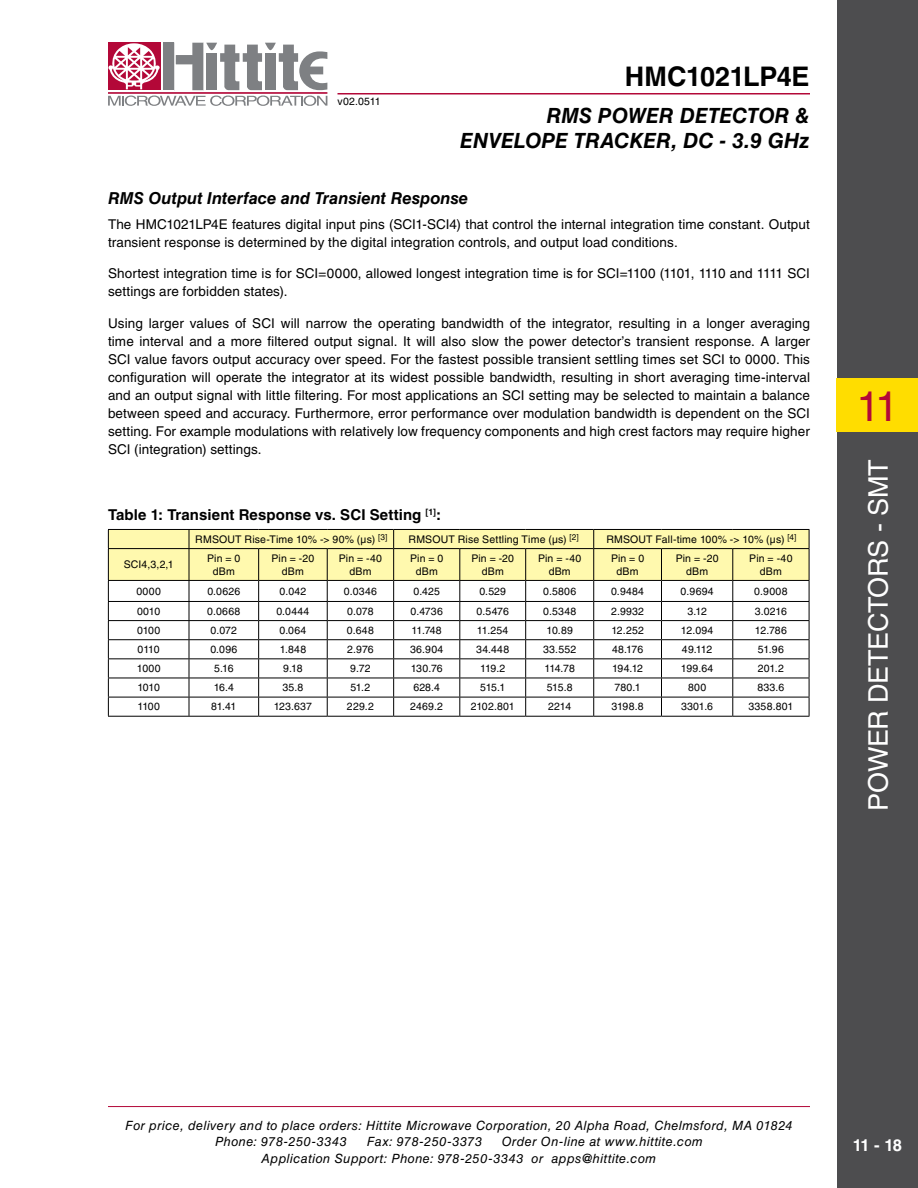
<style>
.page{position:relative;width:918px;height:1188px;background:#fff}
.page>*{position:absolute;margin:0;border:0;box-sizing:border-box;transform-origin:0 0}
.t1{font:42px "Helvetica LT Std";color:#b30838}
.t2{font:27px "Helvetica LT Std";letter-spacing:-.015em;color:#fff}
.t3{font:700 27px "Helvetica LT Std";letter-spacing:-.01em;color:#000}
.t4{font:italic 700 21px/25.2px "Helvetica LT Std";letter-spacing:-.005em;color:#000;text-align:right}
.t5{font:italic 700 16.5px "Helvetica LT Std";color:#000}
.t6{font:700 16.5px "Helvetica LT Std";color:#fff}
.t7{font:700 15px "Helvetica LT Std";letter-spacing:.005em;color:#000}
.t8{font:13.5px/18px "Helvetica LT Std";letter-spacing:.005em;color:#000}
.t9{font:italic 12.75px/16.5px "Helvetica LT Std";letter-spacing:.035em;color:#000}
.t10{font:10.5px/13.5px "Helvetica LT Std";letter-spacing:.015em;color:#000;text-align:center}
</style>
<div class="page">
<div style="left:837px;top:0;width:81px;height:1188px;background:#4d4d4f"></div>
<div style="left:837px;top:378px;width:81px;height:54px;background:#fd0"></div>
<hr style="left:108px;top:1106px;width:702px;height:1px;background:#b30838">
<div style="left:163px;top:43px;width:11px;height:47px;background:#7e8083"></div>
<div style="left:108px;top:43px;width:52px;height:47px;background:#b30838"></div>
<hr style="left:108px;top:92px;width:219px;height:2px;background:#b30838">
<svg style="left:176px;top:43px;width:151px;height:47px"></svg>
<svg style="left:108px;top:96px;width:219px;height:10px"></svg>
<svg style="left:108px;top:43px;width:52px;height:46px"></svg>
<hr style="left:338px;top:93px;width:472px;height:1px;background:#b30838">
<svg style="left:108px;top:529px;width:702px;height:187px"></svg>
<hr style="left:108px;top:716px;width:81px;height:1px;background:#000">
<hr style="left:189px;top:716px;width:70px;height:1px;background:#000">
<hr style="left:259px;top:716px;width:68px;height:1px;background:#000">
<hr style="left:327px;top:716px;width:67px;height:1px;background:#000">
<hr style="left:394px;top:716px;width:66px;height:1px;background:#000">
<hr style="left:460px;top:716px;width:66px;height:1px;background:#000">
<hr style="left:526px;top:716px;width:68px;height:1px;background:#000">
<hr style="left:594px;top:716px;width:68px;height:1px;background:#000">
<hr style="left:662px;top:716px;width:71px;height:1px;background:#000">
<hr style="left:733px;top:716px;width:76px;height:1px;background:#000">
<p class="t10" style="left:338px;top:95px;width:44px">v02.0511</p>
<h2 class="t3" style="left:625px;top:60px;width:186px">HMC1021LP4E</h2>
<h3 class="t4" style="left:460px;top:103px;width:351px">RMS POWER DETECTOR &amp;<br>ENVELOPE TRACKER, DC - 3.9 GHz</h3>
<p class="t5" style="left:108px;top:188px;width:362px">RMS Output Interface and Transient Response</p>
<p class="t8" style="left:108px;top:215px;width:703px">The HMC1021LP4E features digital input pins (SCI1-SCI4) that control the internal integration time constant. Output transient response is determined by the digital integration controls, and output load conditions.</p>
<p class="t8" style="left:108px;top:265px;width:703px">Shortest integration time is for SCI=0000, allowed longest integration time is for SCI=1100 (1101, 1110 and 1111 SCI settings are forbidden states).</p>
<p class="t8" style="left:108px;top:314px;width:704px;text-align:justify">Using larger values of SC I will narrow the operating bandwidth of the integrator, resulting in a longer averaging time interval and a more filtered output signal. It will also slow the power detector’s transient response. A larger SC I value favors output accuracy over speed. For the fastest possible transient settling times set SC I to 0000. This configuration will operate the integrator at its widest possible bandwidth, resulting in short averaging time-interval and an output signal with little filtering. For most applications an SCI setting may be selected to maintain a balance between speed and accuracy. Furthermore, error performance over modulation bandwidth is dependent on the SC I setting. For example modulations with relatively low frequency components and high crest factors may require higher SCI (integration) settings.</p>
<p class="t7" style="left:108px;top:505px;width:335px">Table 1: Transient Response vs. SCI Setting <sup>[1]</sup>:</p>
<p class="t10" style="left:195px;top:532px;width:194px">RMSOUT Rise-Time 10% -&gt; 90% (µs) <sup>[3]</sup></p>
<p class="t10" style="left:409px;top:532px;width:172px">RMSOUT Rise Settling Time (µs) <sup>[2]</sup></p>
<p class="t10" style="left:606px;top:532px;width:192px">RMSOUT Fall-time 100% -&gt; 10% (µs) <sup>[4]</sup></p>
<p class="t10" style="left:124px;top:558px;width:51px">SCI4,3,2,1</p>
<p class="t10" style="left:207px;top:551px;width:35px">Pin = 0 dBm</p>
<p class="t10" style="left:272px;top:551px;width:44px">Pin = -20 dBm</p>
<p class="t10" style="left:339px;top:551px;width:45px">Pin = -40 dBm</p>
<p class="t10" style="left:410px;top:551px;width:35px">Pin = 0 dBm</p>
<p class="t10" style="left:471px;top:551px;width:44px">Pin = -20 dBm</p>
<p class="t10" style="left:538px;top:551px;width:45px">Pin = -40 dBm</p>
<p class="t10" style="left:611px;top:551px;width:35px">Pin = 0 dBm</p>
<p class="t10" style="left:676px;top:551px;width:44px">Pin = -20 dBm</p>
<p class="t10" style="left:749px;top:551px;width:45px">Pin = -40 dBm</p>
<p class="t10" style="left:136px;top:584px;width:26px">0000</p>
<p class="t10" style="left:207px;top:584px;width:34px">0.0626</p>
<p class="t10" style="left:280px;top:584px;width:28px">0.042</p>
<p class="t10" style="left:344px;top:584px;width:35px">0.0346</p>
<p class="t10" style="left:413px;top:584px;width:28px">0.425</p>
<p class="t10" style="left:479px;top:584px;width:28px">0.529</p>
<p class="t10" style="left:543px;top:584px;width:35px">0.5806</p>
<p class="t10" style="left:611px;top:584px;width:35px">0.9484</p>
<p class="t10" style="left:681px;top:584px;width:35px">0.9694</p>
<p class="t10" style="left:754px;top:584px;width:35px">0.9008</p>
<p class="t10" style="left:137px;top:604px;width:25px">0010</p>
<p class="t10" style="left:207px;top:604px;width:35px">0.0668</p>
<p class="t10" style="left:276px;top:604px;width:35px">0.0444</p>
<p class="t10" style="left:347px;top:604px;width:28px">0.078</p>
<p class="t10" style="left:411px;top:604px;width:34px">0.4736</p>
<p class="t10" style="left:477px;top:604px;width:34px">0.5476</p>
<p class="t10" style="left:543px;top:604px;width:35px">0.5348</p>
<p class="t10" style="left:611px;top:604px;width:35px">2.9932</p>
<p class="t10" style="left:687px;top:604px;width:21px">3.12</p>
<p class="t10" style="left:755px;top:604px;width:34px">3.0216</p>
<p class="t10" style="left:137px;top:623px;width:25px">0100</p>
<p class="t10" style="left:211px;top:623px;width:28px">0.072</p>
<p class="t10" style="left:279px;top:623px;width:29px">0.064</p>
<p class="t10" style="left:347px;top:623px;width:28px">0.648</p>
<p class="t10" style="left:412px;top:623px;width:32px">11.748</p>
<p class="t10" style="left:477px;top:623px;width:33px">11.254</p>
<p class="t10" style="left:546px;top:623px;width:28px">10.89</p>
<p class="t10" style="left:611px;top:623px;width:34px">12.252</p>
<p class="t10" style="left:681px;top:623px;width:34px">12.094</p>
<p class="t10" style="left:755px;top:623px;width:34px">12.786</p>
<p class="t10" style="left:138px;top:643px;width:24px">0110</p>
<p class="t10" style="left:210px;top:643px;width:28px">0.096</p>
<p class="t10" style="left:280px;top:643px;width:28px">1.848</p>
<p class="t10" style="left:347px;top:643px;width:28px">2.976</p>
<p class="t10" style="left:410px;top:643px;width:35px">36.904</p>
<p class="t10" style="left:476px;top:643px;width:35px">34.448</p>
<p class="t10" style="left:543px;top:643px;width:35px">33.552</p>
<p class="t10" style="left:612px;top:643px;width:33px">48.176</p>
<p class="t10" style="left:682px;top:643px;width:32px">49.112</p>
<p class="t10" style="left:758px;top:643px;width:27px">51.96</p>
<p class="t10" style="left:137px;top:662px;width:25px">1000</p>
<p class="t10" style="left:214px;top:662px;width:21px">5.16</p>
<p class="t10" style="left:283px;top:662px;width:21px">9.18</p>
<p class="t10" style="left:350px;top:662px;width:22px">9.72</p>
<p class="t10" style="left:411px;top:662px;width:33px">130.76</p>
<p class="t10" style="left:480px;top:662px;width:27px">119.2</p>
<p class="t10" style="left:544px;top:662px;width:32px">114.78</p>
<p class="t10" style="left:612px;top:662px;width:32px">194.12</p>
<p class="t10" style="left:681px;top:662px;width:34px">199.64</p>
<p class="t10" style="left:758px;top:662px;width:28px">201.2</p>
<p class="t10" style="left:137px;top:681px;width:24px">1010</p>
<p class="t10" style="left:214px;top:681px;width:22px">16.4</p>
<p class="t10" style="left:282px;top:681px;width:22px">35.8</p>
<p class="t10" style="left:350px;top:681px;width:21px">51.2</p>
<p class="t10" style="left:413px;top:681px;width:28px">628.4</p>
<p class="t10" style="left:480px;top:681px;width:26px">515.1</p>
<p class="t10" style="left:547px;top:681px;width:27px">515.8</p>
<p class="t10" style="left:615px;top:681px;width:27px">780.1</p>
<p class="t10" style="left:688px;top:681px;width:20px">800</p>
<p class="t10" style="left:757px;top:681px;width:28px">833.6</p>
<p class="t10" style="left:137px;top:700px;width:24px">1100</p>
<p class="t10" style="left:211px;top:700px;width:27px">81.41</p>
<p class="t10" style="left:274px;top:700px;width:40px">123.637</p>
<p class="t10" style="left:347px;top:700px;width:28px">229.2</p>
<p class="t10" style="left:410px;top:700px;width:34px">2469.2</p>
<p class="t10" style="left:471px;top:700px;width:46px">2102.801</p>
<p class="t10" style="left:548px;top:700px;width:24px">2214</p>
<p class="t10" style="left:612px;top:700px;width:34px">3198.8</p>
<p class="t10" style="left:681px;top:700px;width:34px">3301.6</p>
<p class="t10" style="left:748px;top:700px;width:46px">3358.801</p>
<h1 class="t1" style="left:857px;top:382px;width:43px">11</h1>
<h2 class="t2" style="left:863px;top:811px;width:352px;rotate:-90deg">power d etectors - SMT</h2>
<p class="t9" style="left:215px;top:1117px;width:579px;text-indent:-90px">For price, delivery and to place orders: Hittite Microwave Corporation, 20 Alpha Road, Chelmsford, MA 01824<br>Phone: 978-250-3343</p>
<p class="t9" style="left:262px;top:1133px;width:443px;text-indent:240px">Order On-line at www.hittite.com<br>Application Support: Phone: 978-250-3343 or apps@hittite.com</p>
<p class="t9" style="left:367px;top:1133px;width:117px">Fax: 978-250-3373</p>
<p class="t6" style="left:853px;top:1135px;width:51px">11 - 18</p>
</div>
